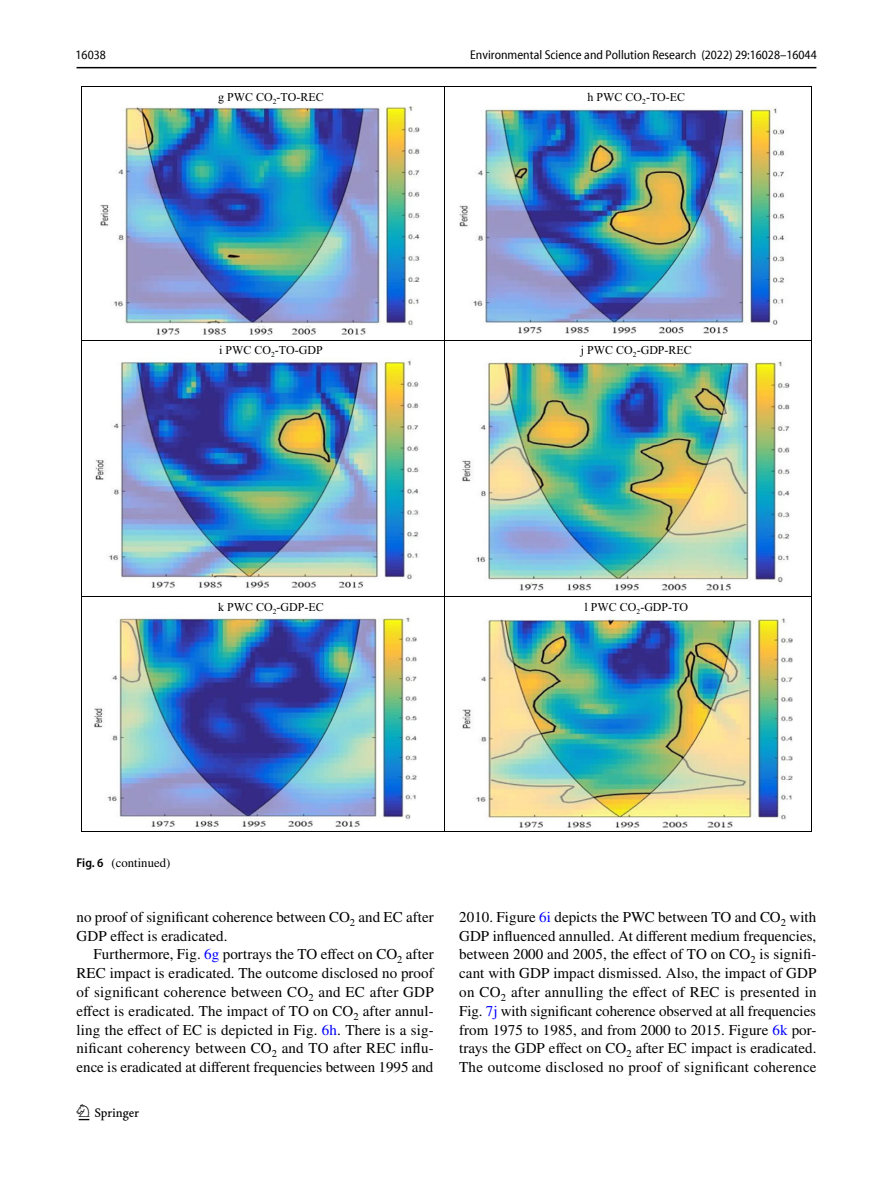
<style>
.page{position:relative;width:893px;height:1187px;background:#fff}
.page>*{position:absolute;margin:0;border:0;box-sizing:border-box;transform-origin:0 0}
.t1{font:22.5px "Springnew Regular 3";color:#000}
.t2{font:15px/18.8px "STIX";color:#000;text-align:justify}
.t3{font:semi-condensed 12.75px "Myriad Pro Unic";color:#000}
.t4{font:12.75px "STIX";color:#000}
.t5{font:12px "Times New Roman PSMT5";color:#000}
.s1{font-family:"Myriad Pro";font-weight:600;font-stretch:semi-condensed}
.s2{color:#00f}
</style>
<div class="page">
<hr style="left:77px;top:67px;width:739px;height:1px;background:#000">
<img style="left:94px;top:106px;width:698px;height:721px">
<hr style="left:81px;top:87px;width:1px;height:253px;background:#000">
<hr style="left:81px;top:340px;width:363px;height:1px;background:#000">
<hr style="left:444px;top:87px;width:1px;height:253px;background:#000">
<hr style="left:445px;top:340px;width:367px;height:1px;background:#000">
<hr style="left:812px;top:87px;width:1px;height:253px;background:#000">
<hr style="left:81px;top:340px;width:1px;height:256px;background:#000">
<hr style="left:444px;top:340px;width:1px;height:256px;background:#000">
<hr style="left:812px;top:340px;width:1px;height:256px;background:#000">
<hr style="left:81px;top:596px;width:363px;height:1px;background:#000">
<hr style="left:444px;top:596px;width:368px;height:1px;background:#000">
<hr style="left:81px;top:597px;width:1px;height:235px;background:#000">
<hr style="left:81px;top:831px;width:363px;height:1px;background:#000">
<hr style="left:444px;top:597px;width:1px;height:235px;background:#000">
<hr style="left:445px;top:831px;width:367px;height:1px;background:#000">
<hr style="left:812px;top:597px;width:1px;height:235px;background:#000">
<hr style="left:81px;top:87px;width:363px;height:1px;background:#000">
<hr style="left:445px;top:87px;width:367px;height:1px;background:#000">
<p class="t3" style="left:76px;top:50px;width:32px">16038</p>
<p class="t3" style="left:470px;top:50px;width:348px">Environmental Science and Pollution Research (2022) 29:16028–16044</p>
<p class="t5" style="left:218px;top:92px;width:107px">g PWC CO<sub>2</sub>-TO-REC</p>
<p class="t5" style="left:588px;top:92px;width:99px">h PWC CO<sub>2</sub>-TO-EC</p>
<p class="t5" style="left:219px;top:346px;width:105px">i PWC CO<sub>2</sub>-TO-GDP</p>
<p class="t5" style="left:581px;top:346px;width:112px">j PWC CO<sub>2</sub>-GDP-REC</p>
<p class="t5" style="left:218px;top:603px;width:107px">k PWC CO<sub>2</sub>-GDP-EC</p>
<p class="t5" style="left:585px;top:603px;width:105px">l PWC CO<sub>2</sub>-GDP-TO</p>
<p class="t4" style="left:77px;top:854px;width:95px"><span class="s1">Fig. 6</span> (continued)</p>
<p class="t2" style="left:77px;top:908px;width:359px">no proof of significant coherence between CO<sub>2</sub> and EC after<br>GDP effect is eradicated.</p>
<p class="t2" style="left:77px;top:946px;width:359px;text-indent:17px">Furthermore, Fig. <span class="s2">6g</span> portrays the TO effect on CO<sub>2</sub> after REC impact is eradicated. The outcome disclosed no proof of significant coherence between CO<sub>2</sub> and EC after GDP effect is eradicated. The impact of TO on CO<sub>2</sub> after annul&shy;ling the effect of EC is depicted in Fig. <span class="s2">6h</span>. There is a sig&shy;nificant coherency between CO<sub>2</sub> and TO after REC influ&shy;ence is eradicated at different frequencies between 1995 and</p>
<h1 class="t1" style="left:79px;top:1104px;width:62px">1 3</h1>
<p class="t2" style="left:459px;top:908px;width:359px">2010. Figure <span class="s2">6i</span> depicts the PWC between TO and CO<sub>2</sub> with GDP influenced annulled. At different medium frequencies, between 2000 and 2005, the effect of TO on CO<sub>2</sub> is signifi&shy;cant with GDP impact dismissed. Also, the impact of GDP on CO<sub>2</sub> after annulling the effect of REC is presented in Fig. <span class="s2">7j</span> with significant coherence observed at all frequencies from 1975 to 1985, and from 2000 to 2015. Figure <span class="s2">6k</span> por&shy;trays the GDP effect on CO<sub>2</sub> after EC impact is eradicated.<br>The outcome disclosed no proof of significant coherence</p>
</div>
